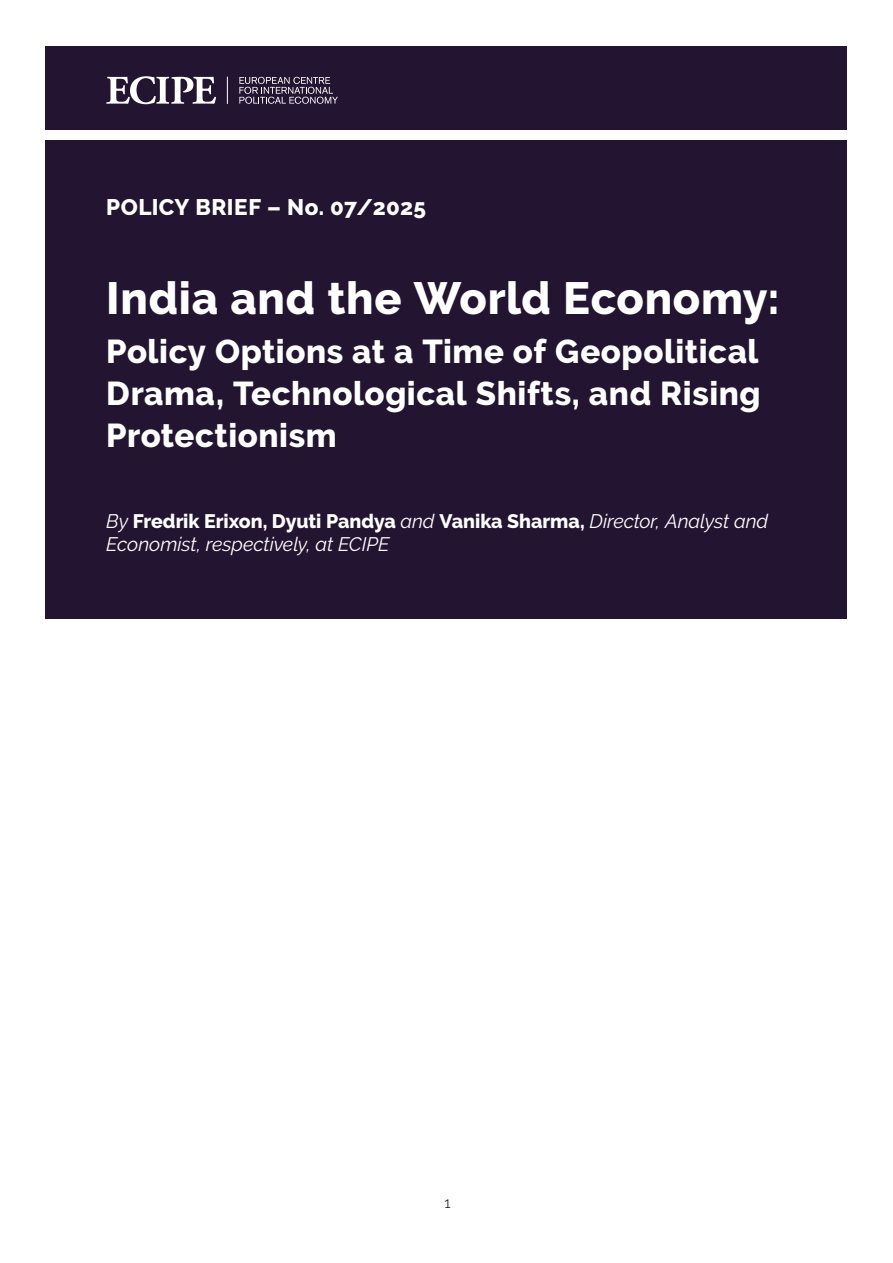
<style>
.page{position:relative;width:893px;height:1263px;background:#fff}
.page>*{position:absolute;margin:0;border:0;box-sizing:border-box;transform-origin:0 0}
.t1{font:800 45px "Raleway";letter-spacing:.015em;color:#fff}
.t2{font:800 33px/42px "Raleway";letter-spacing:.015em;color:#fff;text-align:justify}
.t3{font:800 22.5px "Raleway";letter-spacing:.02em;color:#fff}
.t4{font:italic 19.5px/22.5px "Raleway";letter-spacing:-.005em;color:#fff}
.t5{font:300 15px "Raleway";color:#000}
.s1{font-weight:800;font-style:normal}
</style>
<div class="page">
<div style="left:45px;top:47px;width:801px;height:83px;background:#231432"></div>
<div style="left:45px;top:140px;width:801px;height:479px;background:#231432"></div>
<svg style="left:106px;top:76px;width:110px;height:28px"></svg>
<svg style="left:239px;top:77px;width:99px;height:27px"></svg>
<svg style="left:227px;top:77px;width:1px;height:27px"></svg>
<p class="t3" style="left:106px;top:194px;width:321px">POLICY BRIEF – No. 07/2025</p>
<h1 class="t1" style="left:106px;top:272px;width:675px">India and the World Economy:</h1>
<h2 class="t2" style="left:106px;top:331px;width:656px">Policy Options at a Time of Geopolitical Drama, Technological Shifts, and Rising Protectionism</h2>
<p class="t4" style="left:106px;top:510px;width:663px">By <span class="s1">Fredrik Erixon, Dyuti Pandya</span> and <span class="s1">Vanika Sharma,</span> Director, Analyst and<br>Economist, respectively, at ECIPE</p>
<p class="t5" style="left:444px;top:1194px;width:8px">1</p>
</div>
